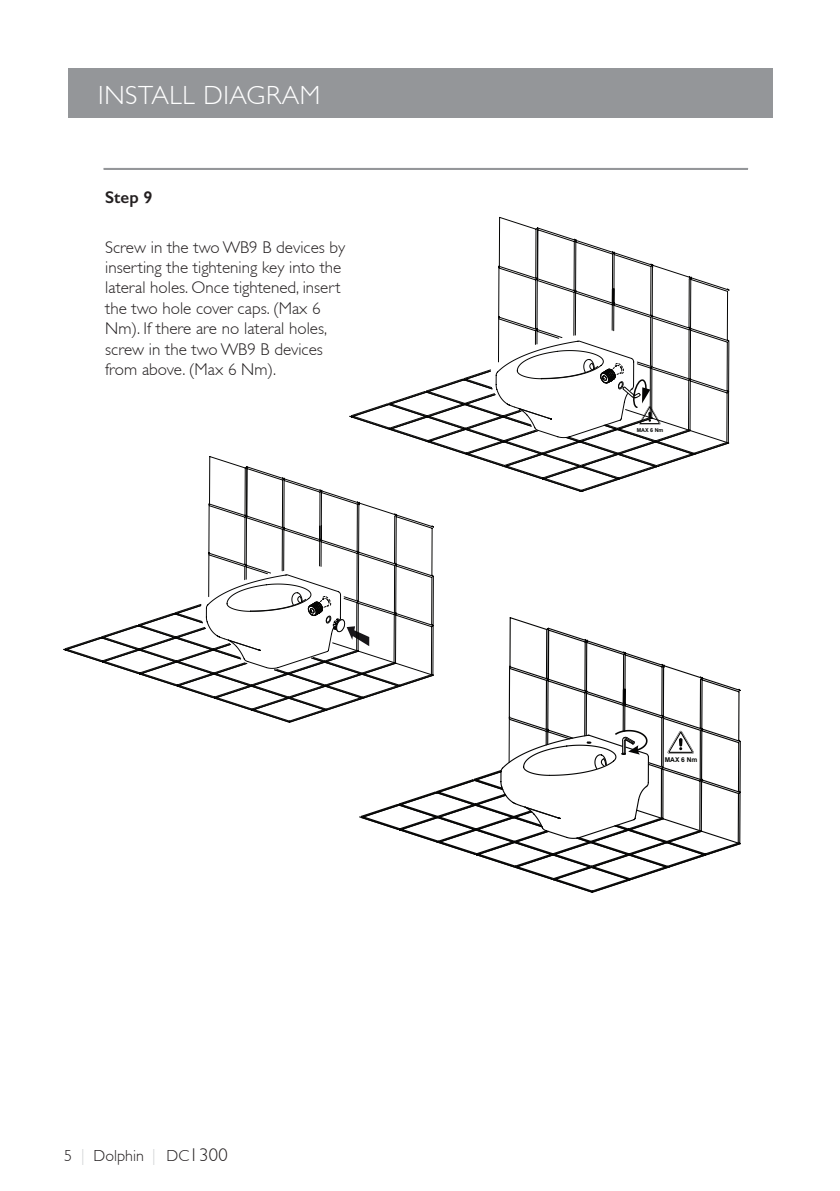
<style>
.page{position:relative;width:840px;height:1191px;background:#fff}
.page>*{position:absolute;margin:0;border:0;box-sizing:border-box;transform-origin:0 0}
.t1{font:300 26.2px "Gill Sans";letter-spacing:.025em;color:#fff}
.t2{font:300 17px/20.4px "Gill Sans";color:#231f20}
.t3{font:600 17px "Gill Sans";color:#231f20}
.t4{font:300 16px "Gill Sans";color:#231f20}
.t5{font:700 6.6px "Arial";color:#050706}
.t6{font:700 5.4px "Arial";color:#050706}
.s1{color:#d1d2d4}
.s2{font-size:18.4px}
</style>
<div class="page">
<div style="left:68px;top:68px;width:704px;height:50px;background:#949699"></div>
<hr style="left:103px;top:168px;width:644px;height:2px;background:#949699">
<svg style="left:508px;top:617px;width:232px;height:117px"></svg>
<svg style="left:359px;top:734px;width:382px;height:84px"></svg>
<svg style="left:360px;top:744px;width:381px;height:148px"></svg>
<svg style="left:666px;top:726px;width:37px;height:55px"></svg>
<svg style="left:614px;top:730px;width:33px;height:24px"></svg>
<svg style="left:498px;top:216px;width:230px;height:153px"></svg>
<svg style="left:350px;top:369px;width:378px;height:99px"></svg>
<svg style="left:502px;top:465px;width:154px;height:27px"></svg>
<svg style="left:687px;top:326px;width:4px;height:54px"></svg>
<svg style="left:208px;top:455px;width:225px;height:106px"></svg>
<svg style="left:63px;top:561px;width:370px;height:162px"></svg>
<h1 class="t1" style="left:98px;top:80px;width:223px">INSTALL DIAGRAM</h1>
<p class="t3" style="left:105px;top:187px;width:49px">Step 9</p>
<p class="t2" style="left:105px;top:237px;width:241px">Screw in the two WB9 B devices by inserting the tightening key into the lateral holes. Once tightened, insert the two hole cover caps. (Max 6<br>Nm). If there are no lateral holes, screw in the two WB9 B devices from above. (Max 6 Nm).</p>
<p class="t4" style="left:64px;top:1146px;width:165px">5 <span class="s1">|</span> Dolphin <span class="s1">|</span> DC<span class="s2">1300</span></p>
<p class="t6" style="left:636px;top:426px;width:28px">MAX 6 Nm</p>
<p class="t5" style="left:664px;top:755px;width:34px">MAX 6 Nm</p>
</div>
